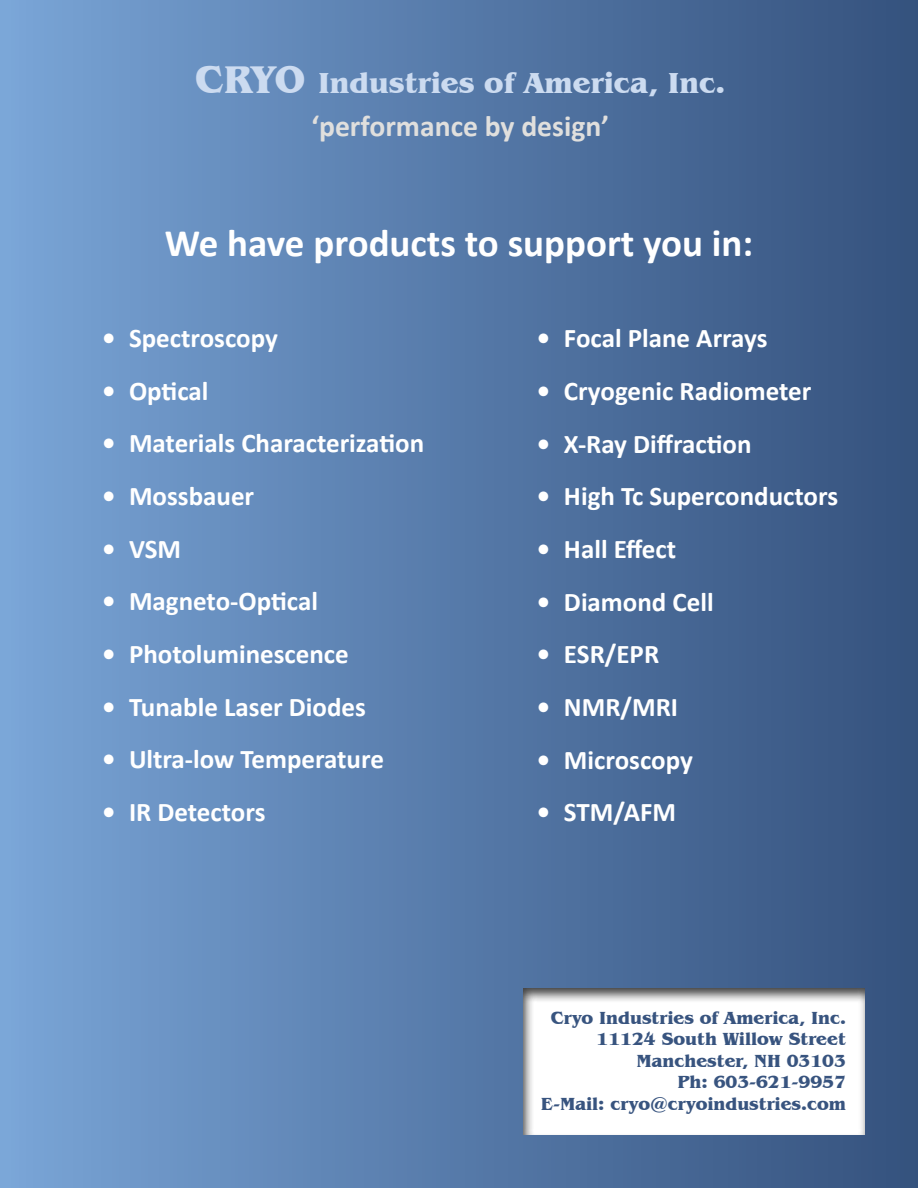
<style>
.page{position:relative;width:918px;height:1188px;background:#fff}
.page>*{position:absolute;margin:0;border:0;box-sizing:border-box;transform-origin:0 0}
.t1{font:700 39px "Calibri";color:#fff}
.t2{font:700 29.7px "Benguiat IT Cby BT";color:#ccdbf0}
.t3{font:700 29.7px "Calibri";color:#e0dfdd}
.t4{font:700 27px "Calibri";color:#fff}
.t5{font:700 18px/21.6px "Benguiat IT Cby BT";color:#38547f;text-align:right}
.s1{font-size:39.6px}
</style>
<div class="page">
<div style="left:0;top:0;width:918px;height:1188px;background:linear-gradient(to right,#79a4d6,#34517d)"></div>
<div style="left:521px;top:986px;width:344px;height:150px;background:#000;opacity:.75"></div>
<p class="t2" style="left:195px;top:65px;width:532px"><span class="s1">Cryo</span> Industries of America, Inc.</p>
<p class="t3" style="left:311px;top:107px;width:299px">‘performance by design’</p>
<h1 class="t1" style="left:165px;top:218px;width:590px">We have products to support you in:</h1>
<p class="t4" style="left:102px;top:321px;width:177px">• Spectroscopy</p>
<p class="t4" style="left:102px;top:374px;width:108px">• Optical</p>
<p class="t4" style="left:102px;top:426px;width:324px">• Materials Characterization</p>
<p class="t4" style="left:102px;top:479px;width:154px">• Mossbauer</p>
<p class="t4" style="left:102px;top:532px;width:81px">• VSM</p>
<p class="t4" style="left:102px;top:584px;width:218px">• Magneto-Optical</p>
<p class="t4" style="left:102px;top:637px;width:248px">• Photoluminescence</p>
<p class="t4" style="left:102px;top:689px;width:265px">• Tunable Laser Diodes</p>
<p class="t4" style="left:102px;top:742px;width:283px">• Ultra-low Temperature</p>
<p class="t4" style="left:102px;top:795px;width:165px">• IR Detectors</p>
<p class="t4" style="left:537px;top:321px;width:232px">• Focal Plane Arrays</p>
<p class="t4" style="left:537px;top:374px;width:276px">• Cryogenic Radiometer</p>
<p class="t4" style="left:537px;top:426px;width:216px">• X-Ray Diffraction</p>
<p class="t4" style="left:537px;top:479px;width:303px">• High Tc Superconductors</p>
<p class="t4" style="left:537px;top:532px;width:141px">• Hall Effect</p>
<p class="t4" style="left:537px;top:584px;width:178px">• Diamond Cell</p>
<p class="t4" style="left:537px;top:637px;width:124px">• ESR/EPR</p>
<p class="t4" style="left:537px;top:690px;width:143px">• NMR/MRI</p>
<p class="t4" style="left:537px;top:742px;width:157px">• Microscopy</p>
<p class="t4" style="left:537px;top:795px;width:141px">• STM/AFM</p>
<p class="t5" style="left:541px;top:1006px;width:307px">Cryo Industries of America, Inc.<br>11124 South Willow Street<br>Manchester, NH 03103<br>Ph: 603-621-9957<br>E-Mail: cryo@cryoindustries.com</p>
</div>
